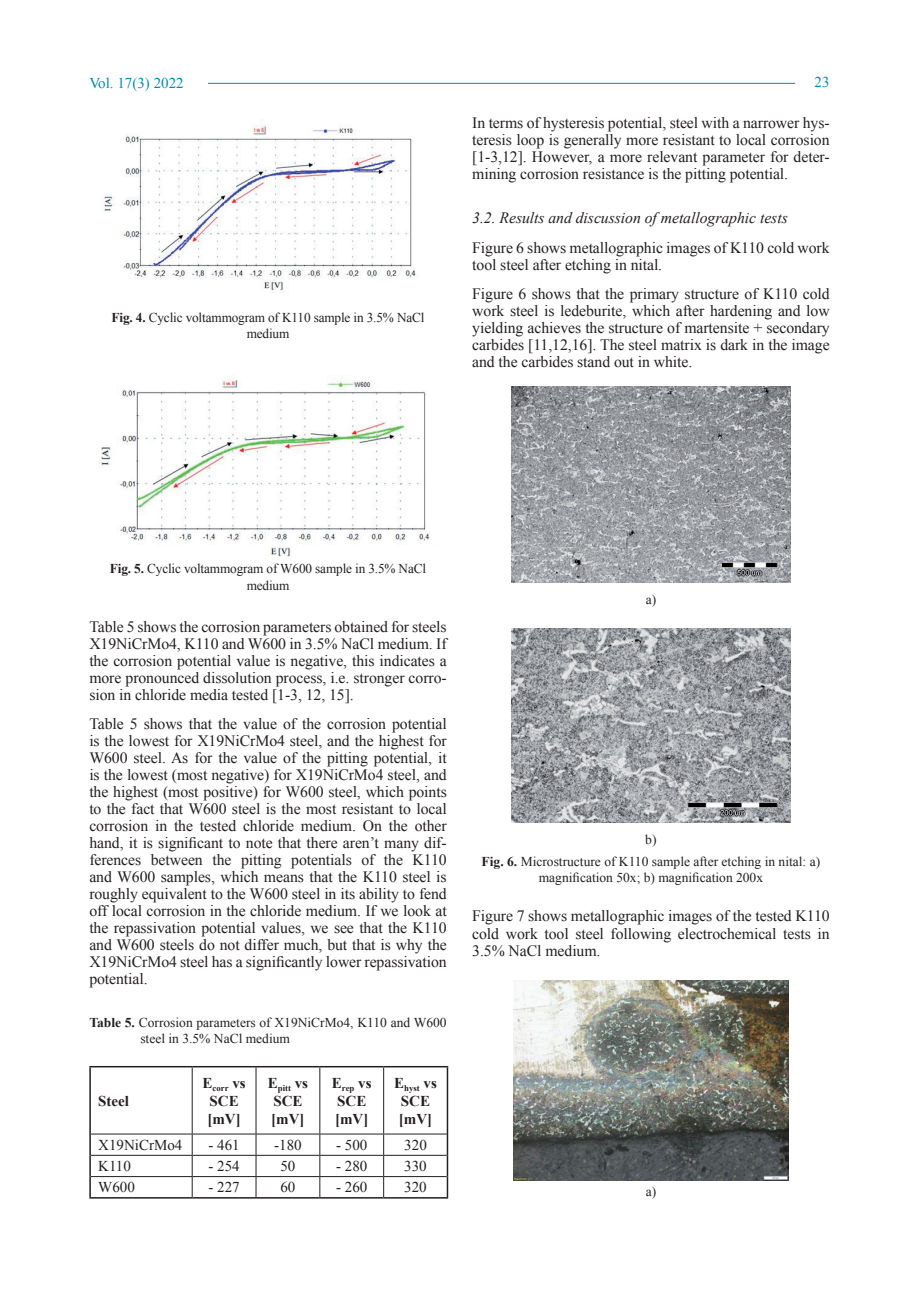
<style>
.page{position:relative;width:919px;height:1289px;background:#fff}
.page>*{position:absolute;margin:0;border:0;box-sizing:border-box;transform-origin:0 0}
.t1{font:15.75px/17px "Times New Roman";letter-spacing:-.005em;color:#231f20;text-align:justify}
.t2{font:italic 15.75px "Times New Roman";letter-spacing:-.005em;color:#231f20}
.t3{font:15px "Times New Roman";color:#231f20}
.t4{font:700 15px/18px "Times New Roman";color:#231f20}
.t5{font:15px "Times New Roman";color:#008bae}
.t6{font:13.5px/16.2px "Times New Roman";color:#231f20;text-align:center}
.t7{font:700 8.7px "Times New Roman";color:#231f20}
.s1{font-weight:700}
</style>
<div class="page">
<hr style="left:208px;top:83px;width:587px;height:1px;background:#008bae">
<img style="left:104px;top:124px;width:312px;height:169px">
<img style="left:101px;top:375px;width:329px;height:182px">
<hr style="left:192px;top:1067px;width:1px;height:66px;background:#231f20">
<hr style="left:255px;top:1067px;width:1px;height:66px;background:#231f20">
<hr style="left:319px;top:1067px;width:1px;height:66px;background:#231f20">
<hr style="left:383px;top:1067px;width:1px;height:66px;background:#231f20">
<hr style="left:91px;top:1133px;width:101px;height:1px;background:#231f20">
<hr style="left:192px;top:1133px;width:64px;height:1px;background:#231f20">
<hr style="left:256px;top:1133px;width:64px;height:1px;background:#231f20">
<hr style="left:320px;top:1133px;width:63px;height:1px;background:#231f20">
<hr style="left:383px;top:1133px;width:63px;height:1px;background:#231f20">
<hr style="left:91px;top:1154px;width:101px;height:1px;background:#231f20">
<hr style="left:192px;top:1154px;width:64px;height:1px;background:#231f20">
<hr style="left:256px;top:1154px;width:64px;height:1px;background:#231f20">
<hr style="left:320px;top:1154px;width:63px;height:1px;background:#231f20">
<hr style="left:383px;top:1154px;width:63px;height:1px;background:#231f20">
<hr style="left:91px;top:1176px;width:101px;height:1px;background:#231f20">
<hr style="left:192px;top:1176px;width:64px;height:1px;background:#231f20">
<svg style="left:192px;top:1134px;width:1px;height:63px"></svg>
<hr style="left:256px;top:1176px;width:64px;height:1px;background:#231f20">
<svg style="left:255px;top:1134px;width:1px;height:63px"></svg>
<hr style="left:320px;top:1176px;width:63px;height:1px;background:#231f20">
<svg style="left:319px;top:1134px;width:1px;height:63px"></svg>
<hr style="left:383px;top:1176px;width:63px;height:1px;background:#231f20">
<svg style="left:383px;top:1134px;width:1px;height:63px"></svg>
<hr style="left:89px;top:1065px;width:103px;height:2px;background:#231f20">
<hr style="left:89px;top:1067px;width:2px;height:66px;background:#231f20">
<hr style="left:192px;top:1065px;width:64px;height:2px;background:#231f20">
<hr style="left:256px;top:1065px;width:64px;height:2px;background:#231f20">
<hr style="left:320px;top:1065px;width:63px;height:2px;background:#231f20">
<hr style="left:383px;top:1065px;width:65px;height:2px;background:#231f20">
<hr style="left:446px;top:1067px;width:2px;height:66px;background:#231f20">
<hr style="left:89px;top:1133px;width:2px;height:22px;background:#231f20">
<hr style="left:446px;top:1133px;width:2px;height:22px;background:#231f20">
<hr style="left:89px;top:1155px;width:2px;height:21px;background:#231f20">
<hr style="left:446px;top:1155px;width:2px;height:21px;background:#231f20">
<hr style="left:89px;top:1176px;width:2px;height:21px;background:#231f20">
<hr style="left:446px;top:1176px;width:2px;height:21px;background:#231f20">
<hr style="left:89px;top:1197px;width:103px;height:1px;background:#231f20">
<hr style="left:192px;top:1197px;width:64px;height:1px;background:#231f20">
<hr style="left:256px;top:1197px;width:64px;height:1px;background:#231f20">
<hr style="left:320px;top:1197px;width:63px;height:1px;background:#231f20">
<hr style="left:383px;top:1197px;width:65px;height:1px;background:#231f20">
<img style="left:511px;top:387px;width:279px;height:196px">
<img style="left:511px;top:628px;width:279px;height:194px">
<img style="left:513px;top:980px;width:275px;height:200px">
<p class="t5" style="left:89px;top:73px;width:96px">Vol. 17(3) 2022</p>
<p class="t5" style="left:814px;top:71px;width:16px">23</p>
<p class="t6" style="left:111px;top:309px;width:314px"><span class="s1">Fig. 4.</span> Cyclic voltammogram of K110 sample in 3.5% NaCl medium</p>
<p class="t1" style="left:472px;top:114px;width:359px">In terms of hysteresis potential, steel with a narrower hys&shy;teresis loop is generally more resistant to local corrosion [1-3,12]. However, a more relevant parameter for deter&shy;mining corrosion resistance is the pitting potential.</p>
<p class="t2" style="left:472px;top:207px;width:317px">3.2. Results and discussion of metallographic tests</p>
<p class="t1" style="left:472px;top:239px;width:359px">Figure 6 shows metallographic images of K110 cold work tool steel after etching in nital.</p>
<p class="t1" style="left:472px;top:285px;width:359px">Figure 6 shows that the primary structure of K110 cold work steel is ledeburite, which after hardening and low yielding achieves the structure of martensite + secondary carbides [11,12,16]. The steel matrix is dark in the image and the carbides stand out in white.</p>
<p class="t6" style="left:110px;top:560px;width:317px"><span class="s1">Fig. 5.</span> Cyclic voltammogram of W600 sample in 3.5% NaCl medium</p>
<p class="t1" style="left:89px;top:618px;width:359px">Table 5 shows the corrosion parameters obtained for steels X19NiCrMo4, K110 and W600 in 3.5% NaCl medium. If the corrosion potential value is negative, this indicates a more pronounced dissolution process, i.e. stronger corro&shy;sion in chloride media tested [1-3, 12, 15].</p>
<p class="t1" style="left:89px;top:715px;width:359px">Table 5 shows that the value of the corrosion potential is the lowest for X19NiCrMo4 steel, and the highest for W600 steel. As for the value of the pitting potential, it is the lowest (most negative) for X19NiCrMo4 steel, and the highest (most positive) for W600 steel, which points to the fact that W600 steel is the most resistant to local corrosion in the tested chloride medium. On the other hand, it is significant to note that there aren’t many dif&shy;ferences between the pitting potentials of the K110 and W600 samples, which means that the K110 steel is roughly equivalent to the W600 steel in its ability to fend off local corrosion in the chloride medium. If we look at the repassivation potential values, we see that the K110 and W600 steels do not differ much, but that is why the X19NiCrMo4 steel has a significantly lower repassivation potential.</p>
<p class="t6" style="left:140px;top:1013px;width:308px;text-align:left;text-indent:-51px"><span class="s1">Table 5.</span> Corrosion parameters of X19NiCrMo4, K110 and W600 steel in 3.5% NaCl medium</p>
<p class="t4" style="left:98px;top:1091px;width:32px">Steel</p>
<p class="t7" style="left:202px;top:1082px;width:45px"><sup>E</sup>corr <sup>vs</sup></p>
<p class="t4" style="left:207px;top:1091px;width:35px">SCE [mV]</p>
<p class="t7" style="left:268px;top:1082px;width:42px"><sup>E</sup>pitt <sup>vs</sup></p>
<p class="t4" style="left:271px;top:1091px;width:35px">SCE [mV]</p>
<p class="t4" style="left:332px;top:1073px;width:41px">E<sub>rep</sub> vs<br>SCE [mV]</p>
<p class="t7" style="left:394px;top:1082px;width:44px"><sup>E</sup>hyst <sup>vs</sup></p>
<p class="t4" style="left:399px;top:1091px;width:35px">SCE [mV]</p>
<p class="t3" style="left:98px;top:1134px;width:86px">X19NiCrMo4</p>
<p class="t3" style="left:208px;top:1134px;width:33px">- 461</p>
<p class="t3" style="left:274px;top:1134px;width:29px">-180</p>
<p class="t3" style="left:336px;top:1134px;width:33px">- 500</p>
<p class="t3" style="left:404px;top:1134px;width:24px">320</p>
<p class="t3" style="left:98px;top:1155px;width:34px">K110</p>
<p class="t3" style="left:208px;top:1155px;width:33px">- 254</p>
<p class="t3" style="left:280px;top:1155px;width:16px">50</p>
<p class="t3" style="left:336px;top:1155px;width:33px">- 280</p>
<p class="t3" style="left:404px;top:1155px;width:24px">330</p>
<p class="t3" style="left:98px;top:1177px;width:38px">W600</p>
<p class="t3" style="left:208px;top:1177px;width:33px">- 227</p>
<p class="t3" style="left:280px;top:1177px;width:16px">60</p>
<p class="t3" style="left:336px;top:1177px;width:33px">- 260</p>
<p class="t3" style="left:404px;top:1177px;width:24px">320</p>
<p class="t6" style="left:645px;top:591px;width:12px">a)</p>
<p class="t6" style="left:481px;top:828px;width:340px;line-height:21.5px">b)<br><span class="s1">Fig. 6.</span> Microstructure of K110 sample after etching in nital: a)</p>
<p class="t6" style="left:538px;top:869px;width:226px">magnification 50x; b) magnification 200x</p>
<p class="t1" style="left:472px;top:907px;width:359px">Figure 7 shows metallographic images of the tested K110 cold work tool steel following electrochemical tests in 3.5% NaCl medium.</p>
<p class="t6" style="left:645px;top:1183px;width:12px">a)</p>
</div>
